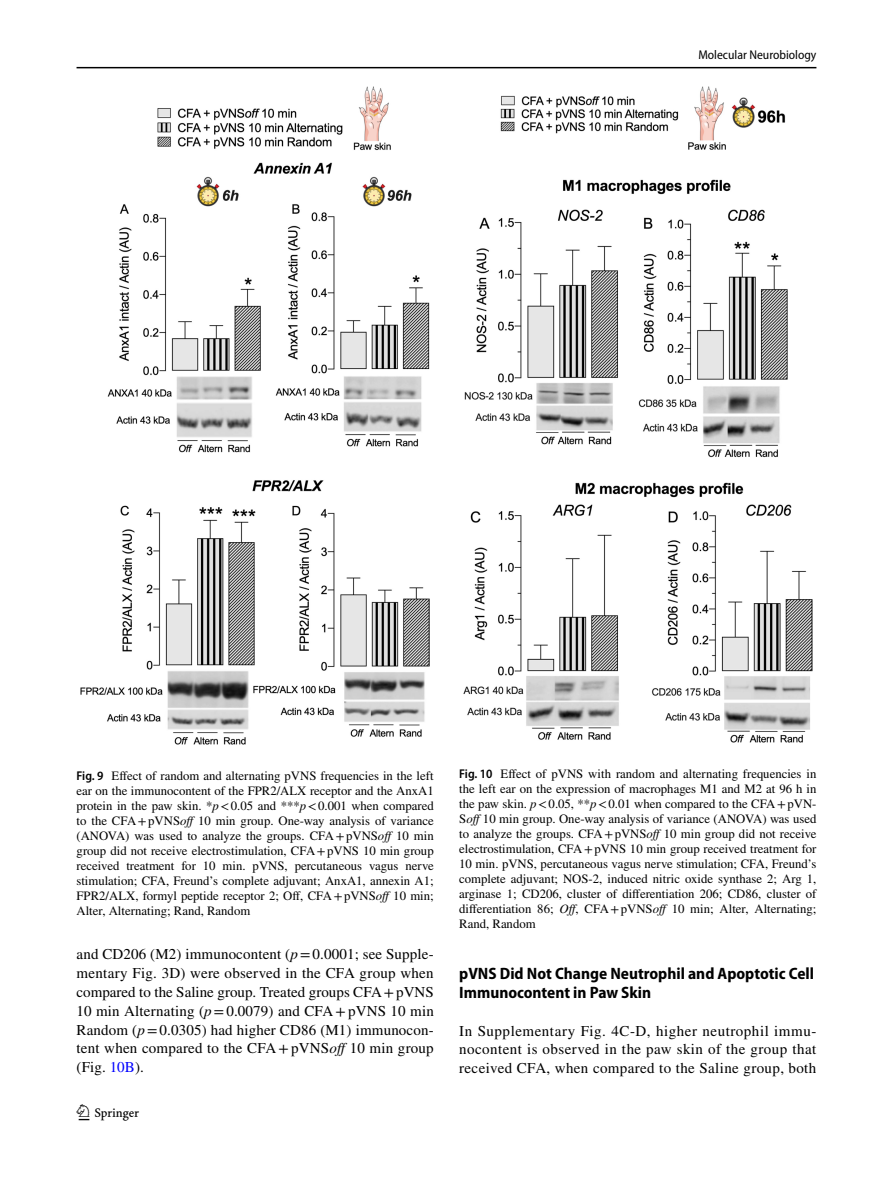
<style>
.page{position:relative;width:893px;height:1187px;background:#fff}
.page>*{position:absolute;margin:0;border:0;box-sizing:border-box;transform-origin:0 0}
.t1{font:22.5px "Springnew Regular 2";color:#000}
.t2{font:700 semi-condensed 16.5px/18.8px "Myriad Pro";color:#000}
.t3{font:15px/18.8px "STIX";letter-spacing:.015em;color:#000;text-align:justify}
.t4{font:12.75px/15px "STIX";color:#000;text-align:justify}
.t5{font:semi-condensed 12.75px "Myriad Pro";color:#000}
.s1{font-family:"Myriad Pro";font-weight:600;font-stretch:semi-condensed}
.s2{font-style:italic}
.s3{color:#00f}
</style>
<div class="page">
<hr style="left:77px;top:67px;width:739px;height:1px;background:#000">
<img style="left:81px;top:87px;width:348px;height:658px">
<img style="left:463px;top:87px;width:349px;height:655px">
<p class="t5" style="left:698px;top:48px;width:120px">Molecular Neurobiology</p>
<p class="t4" style="left:77px;top:769px;width:359px"><span class="s1">Fig. 9</span> Effect of random and alternating pVNS frequencies in the left ear on the immunocontent of the FPR2/ALX receptor and the AnxA1 protein in the paw skin. *<span class="s2">p</span>&lt;0.05 and ***<span class="s2">p</span>&lt;0.001 when compared to the CFA+pVNS<span class="s2">off</span> 10 min group. One-way analysis of variance (ANOVA) was used to analyze the groups. CFA+pVNS<span class="s2">off</span> 10 min group did not receive electrostimulation, CFA+pVNS 10 min group received treatment for 10 min. pVNS, percutaneous vagus nerve stimulation; CFA, Freund’s complete adjuvant; AnxA1, annexin A1; FPR2/ALX, formyl peptide receptor 2; Off, CFA+pVNS<span class="s2">off</span>10 min; Alter, Alternating; Rand, Random</p>
<p class="t4" style="left:459px;top:766px;width:359px"><span class="s1">Fig. 10</span> Effect of pVNS with random and alternating frequencies in the left ear on the expression of macrophages M1 and M2 at 96 h in the paw skin. <span class="s2">p</span>&lt;0.05, **<span class="s2">p</span>&lt;0.01 when compared to the CFA+pVN-S<span class="s2">off</span>10 min group. One-way analysis of variance (ANOVA) was used to analyze the groups. CFA+pVNS<span class="s2">off</span>10 min group did not receive electrostimulation, CFA+pVNS 10 min group received treatment for 10 min. pVNS, percutaneous vagus nerve stimulation; CFA, Freund’s complete adjuvant; NOS-2, induced nitric oxide synthase 2; Arg 1, arginase 1; CD206, cluster of differentiation 206; CD86, cluster of differentiation 86; <span class="s2">Off</span>, CFA+pVNS<span class="s2">off</span> 10 min; Alter, Alternating; Rand, Random</p>
<p class="t3" style="left:77px;top:946px;width:359px">and CD206 (M2) immunocontent (<span class="s2">p</span>=0.0001; see Supple&shy;mentary Fig. 3D) were observed in the CFA group when compared to the Saline group. Treated groups CFA+pVNS 10 min Alternating (<span class="s2">p</span>=0.0079) and CFA +pVNS 10 min Random (<span class="s2">p</span>=0.0305) had higher CD86 (M1) immunocon&shy;tent when compared to the CFA +pVNS<span class="s2">off</span> 10 min group (Fig. <span class="s3">10B</span>).</p>
<h1 class="t1" style="left:79px;top:1104px;width:62px">1 3</h1>
<p class="t2" style="left:459px;top:964px;width:356px">pVNS Did Not Change Neutrophil and Apoptotic Cell<br>Immunocontent in Paw Skin</p>
<p class="t3" style="left:459px;top:1022px;width:359px">In Supplementary Fig. 4C-D, higher neutrophil immu&shy;nocontent is observed in the paw skin of the group that received CFA, when compared to the Saline group, both</p>
</div>
